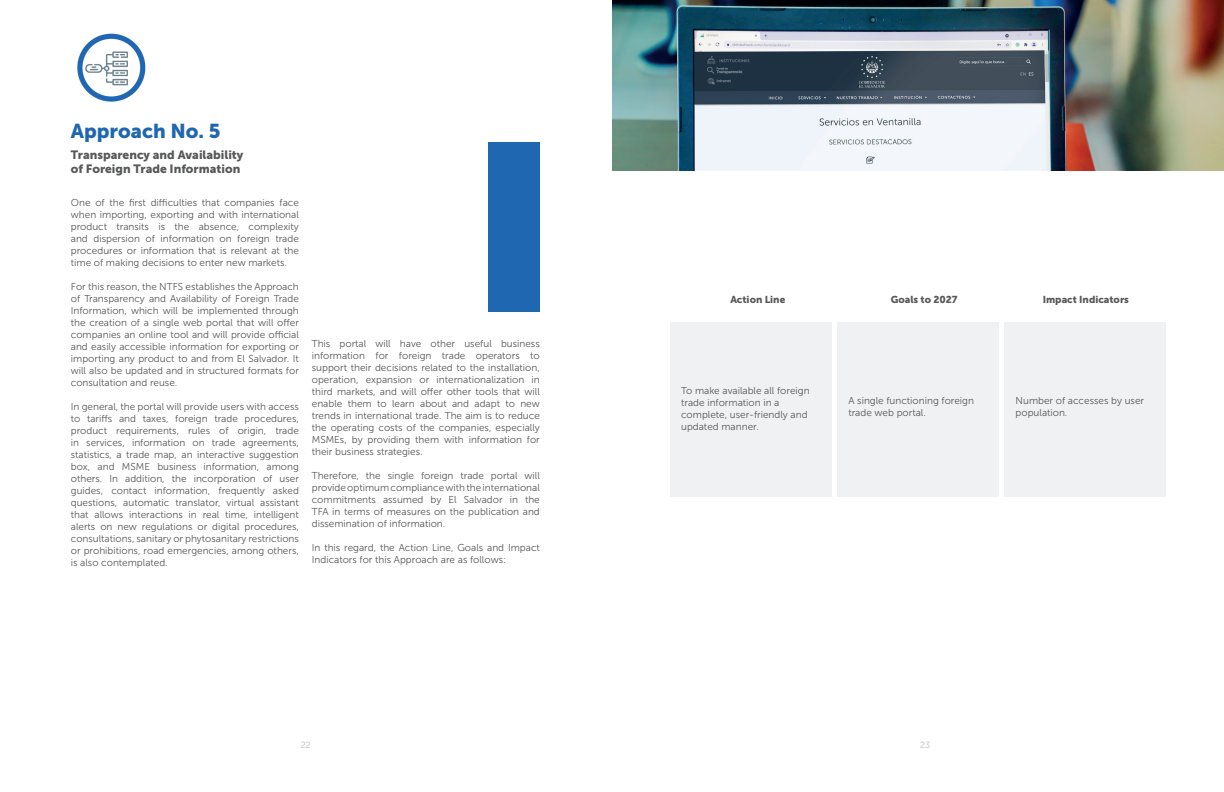
<style>
.page{position:relative;width:1224px;height:792px;background:#fff}
.page>*{position:absolute;margin:0;border:0;box-sizing:border-box;transform-origin:0 0}
.t1{font:20px "Museo Sans 900";color:#2067b0}
.t2{font:12px/14px "Museo Sans 900";color:#57585a}
.t3{font:10px/12px "Museo Sans 300";color:#57585a;text-align:justify}
.t4{font:10px "Museo Sans 900";color:#57585a}
.t5{font:9px "Museo Sans 300";color:#bcbdc0}
</style>
<div class="page">
<img style="left:612px;top:0;width:612px;height:171px">
<img style="left:77px;top:33px;width:69px;height:69px">
<div style="left:670px;top:322px;width:162px;height:175px;background:#f0f1f2"></div>
<div style="left:837px;top:322px;width:162px;height:175px;background:#f0f1f2"></div>
<div style="left:1004px;top:322px;width:162px;height:175px;background:#f0f1f2"></div>
<div style="left:488px;top:142px;width:52px;height:170px;background:#1f67b1"></div>
<h1 class="t1" style="left:71px;top:119px;width:151px">Approach No. 5</h1>
<p class="t2" style="left:71px;top:147px;width:174px">Transparency and Availability of Foreign Trade Information</p>
<p class="t3" style="left:71px;top:197px;width:230px">One of the first difficulties that companies face when importing, exporting and with international product transits is the absence, complexity and dispersion of information on foreign trade procedures or information that is relevant at the time of making decisions to enter new markets.</p>
<p class="t3" style="left:71px;top:281px;width:230px">For this reason, the NTFS establishes the Approach of Transparency and Availability of Foreign Trade Information, which will be implemented through the creation of a single web portal that will offer companies an online tool and will provide official and easily accessible information for exporting or importing any product to and from El Salvador. It will also be updated and in structured formats for consultation and reuse.</p>
<p class="t3" style="left:71px;top:401px;width:230px">In general, the portal will provide users with access to tariffs and taxes, foreign trade procedures, product requirements, rules of origin, trade in services, information on trade agreements, statistics, a trade map, an interactive suggestion box, and MSME business information, among others. In addition, the incorporation of user guides, contact information, frequently asked questions, automatic translator, virtual assistant that allows interactions in real time, intelligent alerts on new regulations or digital procedures, consultations, sanitary or phytosanitary restrictions or prohibitions, road emergencies, among others, is also contemplated.</p>
<p class="t3" style="left:312px;top:337px;width:230px">This portal will have other useful business information for foreign trade operators to support their decisions related to the installation, operation, expansion or internationalization in third markets, and will offer other tools that will enable them to learn about and adapt to new trends in international trade. The aim is to reduce the operating costs of the companies, especially MSMEs, by providing them with information for their business strategies.</p>
<p class="t3" style="left:312px;top:469px;width:230px">Therefore, the single foreign trade portal will provide optimum compliance with the international commitments assumed by El Salvador in the TFA in terms of measures on the publication and dissemination of information.</p>
<p class="t3" style="left:312px;top:541px;width:230px">In this regard, the Action Line, Goals and Impact<br>Indicators for this Approach are as follows:</p>
<p class="t4" style="left:730px;top:294px;width:56px">Action Line</p>
<p class="t4" style="left:891px;top:294px;width:68px">Goals to 2027</p>
<p class="t4" style="left:1043px;top:294px;width:88px">Impact Indicators</p>
<p class="t3" style="left:681px;top:385px;width:130px;text-align:left">To make available all foreign trade information in a complete, user-friendly and updated manner.</p>
<p class="t3" style="left:848px;top:394px;width:127px">A single functioning foreign trade web portal.</p>
<p class="t3" style="left:1016px;top:395px;width:130px">Number of accesses by user population.</p>
<p class="t5" style="left:301px;top:740px;width:12px">22</p>
<p class="t5" style="left:920px;top:740px;width:12px">23</p>
</div>
